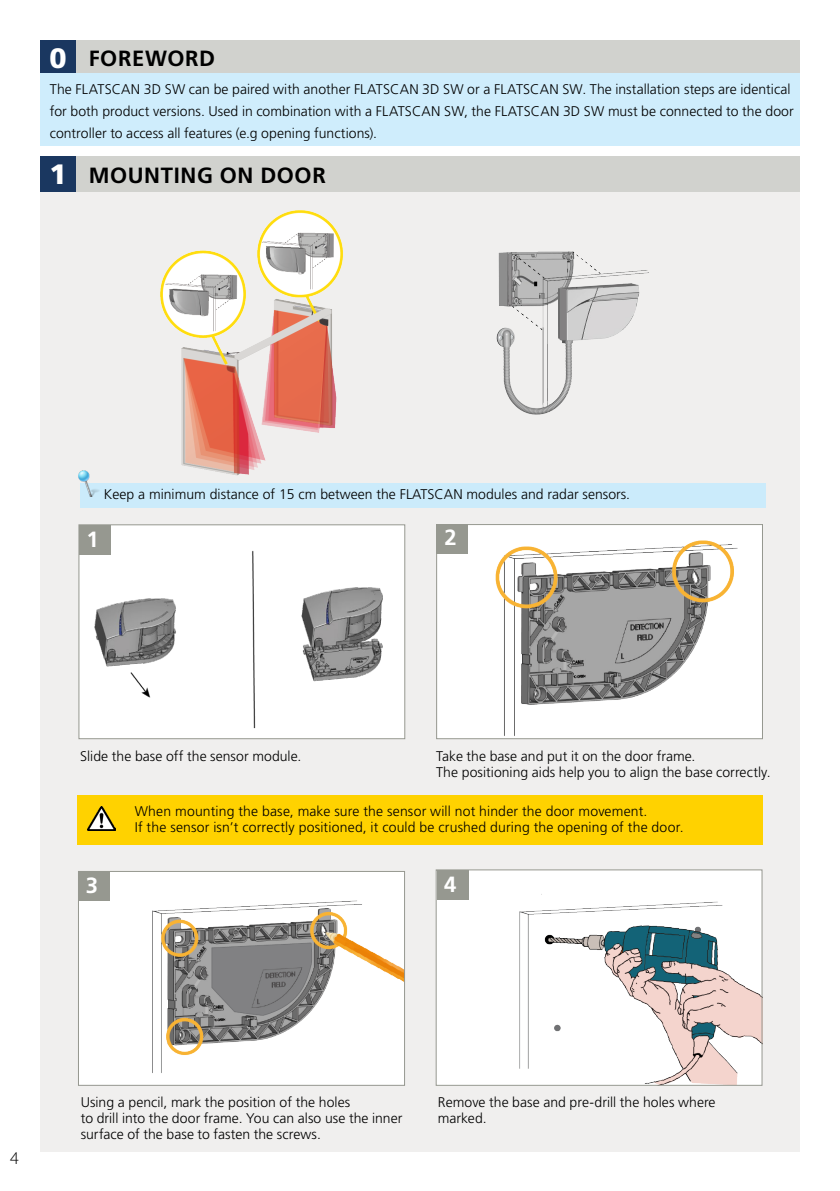
<style>
.page{position:relative;width:840px;height:1191px;background:#fff}
.page>*{position:absolute;margin:0;border:0;box-sizing:border-box;transform-origin:0 0}
.t1{font:900 28px "Frutiger LT Std";color:#fff}
.t2{font:700 22px "Frutiger LT Std";letter-spacing:.025em;color:#000}
.t3{font:700 22px "Frutiger LT Std";color:#fff}
.t4{font:300 18px "Myriad Pro";color:#000}
.t5{font:300 14px/16px "Frutiger LT Std";letter-spacing:.005em;color:#000}
</style>
<div class="page">
<div style="left:40px;top:179px;width:759px;height:972px;background:#f0efee"></div>
<div style="left:40px;top:156px;width:759px;height:36px;background:#d1d2ce"></div>
<div style="left:40px;top:156px;width:35px;height:36px;background:#1a3760"></div>
<img style="left:160px;top:210px;width:183px;height:266px">
<img style="left:496px;top:251px;width:153px;height:164px">
<img style="left:80px;top:526px;width:323px;height:211px">
<div style="left:78px;top:524px;width:327px;height:215px;border:1px solid #969890"></div>
<div style="left:79px;top:525px;width:31px;height:29px;background:#969890"></div>
<img style="left:438px;top:526px;width:322px;height:211px">
<div style="left:436px;top:524px;width:326px;height:215px;border:1px solid #969890"></div>
<div style="left:436px;top:524px;width:31px;height:29px;background:#969890"></div>
<div style="left:80px;top:483px;width:684px;height:24px;background:#cbebfb"></div>
<img style="left:80px;top:873px;width:323px;height:210px">
<div style="left:78px;top:871px;width:327px;height:214px;border:1px solid #969890"></div>
<div style="left:78px;top:871px;width:31px;height:29px;background:#969890"></div>
<div style="left:78px;top:795px;width:684px;height:49px;background:#ffd200"></div>
<img style="left:88px;top:806px;width:28px;height:24px">
<img style="left:437px;top:871px;width:323px;height:212px">
<div style="left:435px;top:869px;width:327px;height:216px;border:1px solid #969890"></div>
<div style="left:436px;top:870px;width:32px;height:29px;background:#969890"></div>
<img style="left:78px;top:470px;width:21px;height:26px">
<div style="left:40px;top:40px;width:759px;height:36px;background:#d1d2ce"></div>
<div style="left:40px;top:40px;width:35px;height:36px;background:#1a3760"></div>
<div style="left:40px;top:73px;width:759px;height:73px;background:#cfedfc"></div>
<h1 class="t1" style="left:49px;top:41px;width:19px">0</h1>
<h2 class="t2" style="left:89px;top:46px;width:128px">FOREWORD</h2>
<p class="t5" style="left:50px;top:78px;width:745px;line-height:22px">The FLATSCAN 3D SW can be paired with another FLATSCAN 3D SW or a FLATSCAN SW. The installation steps are identical for both product versions. Used in combination with a FLATSCAN SW, the FLATSCAN 3D SW must be connected to the door controller to access all features (e.g opening functions).</p>
<h1 class="t1" style="left:49px;top:158px;width:19px">1</h1>
<h2 class="t2" style="left:89px;top:162px;width:238px">MOUNTING ON DOOR</h2>
<p class="t5" style="left:104px;top:486px;width:527px">Keep a minimum distance of 15 cm between the FLATSCAN modules and radar sensors.</p>
<h2 class="t3" style="left:86px;top:526px;width:14px">1</h2>
<h2 class="t3" style="left:444px;top:524px;width:14px">2</h2>
<p class="t5" style="left:80px;top:748px;width:223px">Slide the base off the sensor module.</p>
<p class="t5" style="left:436px;top:748px;width:336px">Take the base and put it on the door frame.<br>The positioning aids help you to align the base correctly.</p>
<p class="t5" style="left:135px;top:803px;width:550px">When mounting the base, make sure the sensor will not hinder the door movement.<br>If the sensor isn’t correctly positioned, it could be crushed during the opening of the door.</p>
<h2 class="t3" style="left:86px;top:872px;width:14px">3</h2>
<h2 class="t3" style="left:444px;top:871px;width:14px">4</h2>
<p class="t4" style="left:10px;top:1146px;width:10px">4</p>
<p class="t5" style="left:81px;top:1094px;width:323px">Using a pencil, mark the position of the holes<br>to drill into the door frame. You can also use the inner surface of the base to fasten the screws.</p>
<p class="t5" style="left:437px;top:1094px;width:279px">Remove the base and pre-drill the holes where marked.</p>
</div>
